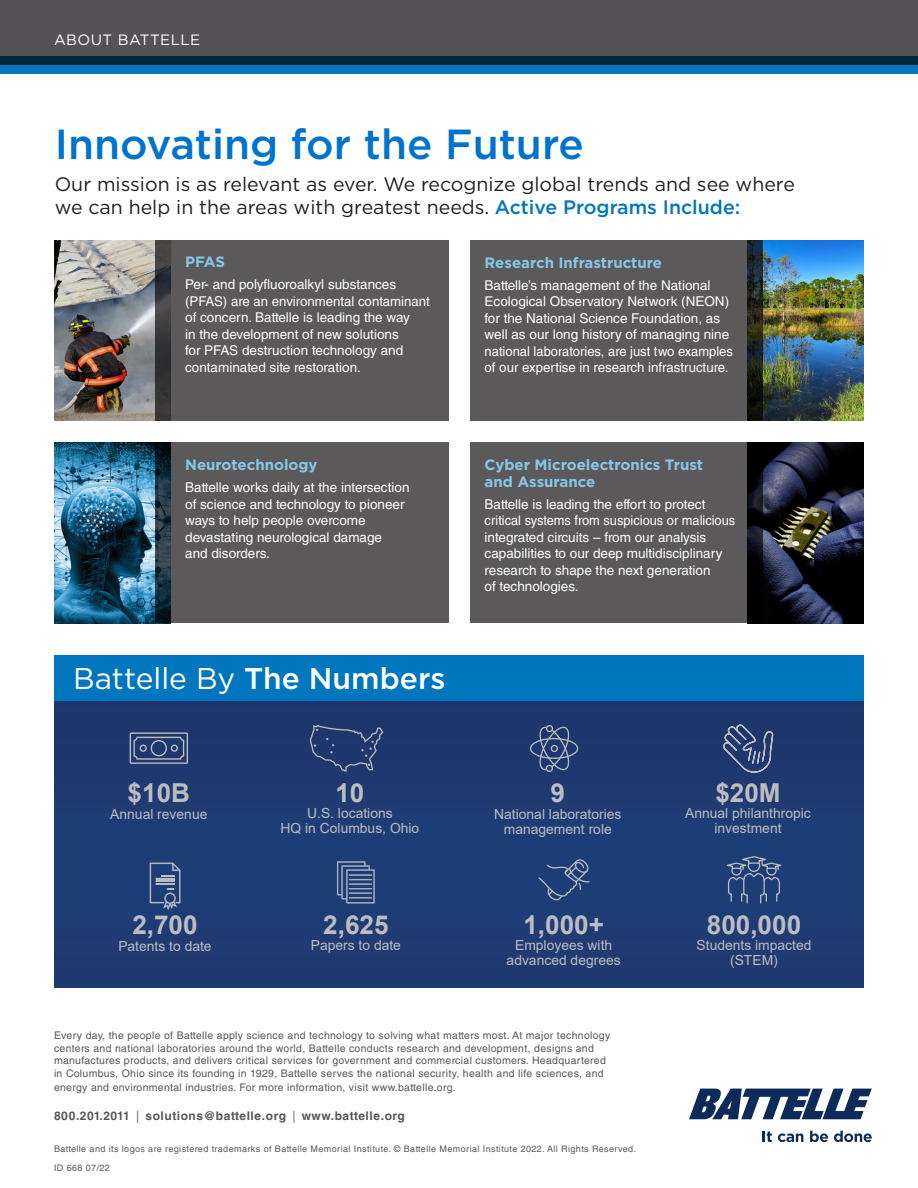
<style>
.page{position:relative;width:918px;height:1188px;background:#fff}
.page>*{position:absolute;margin:0;border:0;box-sizing:border-box;transform-origin:0 0}
.t1{font:500 42px "Gotham";color:#0073ce}
.t2{font:30px "Gotham";color:#fff}
.t3{font:700 26.1px "Arial";color:#bcbdc0}
.t4{font:19.5px "Gotham";color:#231f20}
.t5{font:700 15px "Gotham";color:#86c7e9}
.body_copy{font:15px "Gotham";letter-spacing:.03em;color:#fff}
.t6{font:13.8px/14.7px "Arial";color:#bcbdc0;text-align:center}
.t7{font:13.5px/16.5px "Helvetica LT Std";color:#fff}
.t8{font:13.5px/16.5px "Helvetica LT Std";color:#fff;scale:.96 1}
.t9{font:700 12px "Helvetica LT Std";letter-spacing:.045em;color:#54575a}
.t10{font:10.5px "Helvetica LT Std";letter-spacing:.03em;color:#54575a}
.t11{font:9px "Helvetica LT Std";letter-spacing:.045em;color:#54575a}
.s1{font-weight:500;color:#0076be}
.s2{font-weight:500}
</style>
<div class="page">
<svg style="left:689px;top:1089px;width:183px;height:30px"></svg>
<svg style="left:763px;top:1131px;width:9px;height:11px"></svg>
<svg style="left:778px;top:1133px;width:25px;height:9px"></svg>
<svg style="left:810px;top:1131px;width:18px;height:11px"></svg>
<svg style="left:834px;top:1131px;width:38px;height:11px"></svg>
<div style="left:0;top:0;width:918px;height:65px;background:#545254"></div>
<svg style="left:0;top:56px;width:918px;height:18px;background:#004d7d"></svg>
<img style="left:762px;top:443px;width:102px;height:180px">
<img style="left:763px;top:240px;width:101px;height:181px">
<img style="left:54px;top:240px;width:101px;height:181px">
<img style="left:54px;top:443px;width:101px;height:180px">
<div style="left:155px;top:240px;width:293px;height:181px;background:#5b595a"></div>
<div style="left:470px;top:240px;width:293px;height:181px;background:#5b595a"></div>
<div style="left:470px;top:443px;width:292px;height:180px;background:#5b595a"></div>
<div style="left:155px;top:443px;width:293px;height:180px;background:#5b595a"></div>
<div style="left:54px;top:655px;width:810px;height:47px;background:#0076be"></div>
<div style="left:54px;top:702px;width:810px;height:286px;background:#1d3d76"></div>
<svg style="left:538px;top:859px;width:52px;height:41px"></svg>
<svg style="left:727px;top:856px;width:54px;height:47px"></svg>
<svg style="left:150px;top:863px;width:30px;height:47px"></svg>
<svg style="left:337px;top:861px;width:38px;height:42px"></svg>
<svg style="left:530px;top:725px;width:48px;height:47px"></svg>
<svg style="left:130px;top:732px;width:58px;height:32px"></svg>
<svg style="left:723px;top:725px;width:50px;height:48px"></svg>
<svg style="left:310px;top:725px;width:73px;height:47px"></svg>
<p class="body_copy" style="left:54px;top:30px;width:148px">ABOUT BATTELLE</p>
<p class="t1" style="left:55px;top:116px;width:531px">Innovating for the Future</p>
<p class="t4" style="left:55px;top:171px;width:742px">Our mission is as relevant as ever. We recognize global trends and see where</p>
<p class="t4" style="left:55px;top:195px;width:687px">we can help in the areas with greatest needs. <span class="s1">Active Programs Include:</span></p>
<p class="t5" style="left:185px;top:252px;width:41px">PFAS</p>
<p class="t7" style="left:185px;top:276px;width:212px">Per- and polyfluoroalkyl substances</p>
<p class="t7" style="left:185px;top:293px;width:246px">(PFAS) are an environmental contaminant of concern. Battelle is leading the way<br>in the development of new solutions<br>for PFAS destruction technology and contaminated site restoration.</p>
<p class="t5" style="left:185px;top:455px;width:134px">Neurotechnology</p>
<p class="t7" style="left:185px;top:479px;width:226px">Battelle works daily at the intersection</p>
<p class="t7" style="left:185px;top:496px;width:221px">of science and technology to pioneer ways to help people overcome devastating neurological damage</p>
<p class="t7" style="left:185px;top:545px;width:86px">and disorders.</p>
<p class="t2" style="left:73px;top:659px;width:374px">Battelle By <span class="s2">The Numbers</span></p>
<h3 class="t3" style="left:128px;top:775px;width:64px">$10B</h3>
<p class="t6" style="left:110px;top:807px;width:99px">Annual revenue</p>
<h3 class="t3" style="left:132px;top:907px;width:67px">2,700</h3>
<p class="t6" style="left:118px;top:939px;width:95px">Patents to date</p>
<h3 class="t3" style="left:335px;top:774px;width:31px">10</h3>
<p class="t6" style="left:281px;top:806px;width:140px">U.S. locations<br>HQ in Columbus, Ohio</p>
<h3 class="t3" style="left:323px;top:906px;width:67px">2,625</h3>
<p class="t6" style="left:311px;top:938px;width:92px">Papers to date</p>
<p class="t5" style="left:485px;top:252px;width:179px">Research Infrastructure</p>
<p class="t7" style="left:485px;top:277px;width:227px">Battelle’s management of the National</p>
<p class="t7" style="left:485px;top:293px;width:246px">Ecological Observatory Network (NEON)</p>
<p class="t7" style="left:485px;top:310px;width:237px">for the National Science Foundation, as</p>
<p class="t7" style="left:485px;top:326px;width:246px">well as our long history of managing nine</p>
<p class="t8" style="left:485px;top:343px;width:260px">national laboratories, are just two examples of our expertise in research infrastructure.</p>
<p class="t5" style="left:485px;top:455px;width:220px">Cyber Microelectronics Trust</p>
<p class="t5" style="left:485px;top:471px;width:112px">and Assurance</p>
<p class="t7" style="left:485px;top:496px;width:252px">Battelle is leading the effort to protect critical systems from suspicious or malicious integrated circuits – from our analysis capabilities to our deep multidisciplinary research to shape the next generation</p>
<p class="t7" style="left:485px;top:578px;width:96px">of technologies.</p>
<h3 class="t3" style="left:551px;top:775px;width:16px">9</h3>
<p class="t6" style="left:494px;top:807px;width:129px">National laboratories management role</p>
<h3 class="t3" style="left:523px;top:906px;width:82px">1,000+</h3>
<p class="t6" style="left:507px;top:938px;width:116px">Employees with advanced degrees</p>
<h3 class="t3" style="left:715px;top:774px;width:67px">$20M</h3>
<p class="t6" style="left:685px;top:806px;width:127px">Annual philanthropic investment</p>
<h3 class="t3" style="left:707px;top:906px;width:96px">800,000</h3>
<p class="t6" style="left:697px;top:938px;width:116px">Students impacted (STEM)</p>
<p class="t10" style="left:54px;top:1029px;width:558px">Every day, the people of Battelle apply science and technology to solving what matters most. At major technology</p>
<p class="t10" style="left:54px;top:1042px;width:541px">centers and national laboratories around the world, Battelle conducts research and development, designs and</p>
<p class="t10" style="left:54px;top:1055px;width:553px">manufactures products, and delivers critical services for government and commercial customers. Headquartered</p>
<p class="t10" style="left:54px;top:1067px;width:551px">in Columbus, Ohio since its founding in 1929, Battelle serves the national security, health and life sciences, and</p>
<p class="t10" style="left:54px;top:1082px;width:403px">energy and environmental industries. For more information, visit www.battelle.org.</p>
<p class="t9" style="left:54px;top:1108px;width:77px">800.201.2011</p>
<p class="t9" style="left:146px;top:1108px;width:142px">solutions@battelle.org</p>
<p class="t9" style="left:302px;top:1108px;width:105px">www.battelle.org</p>
<p class="t11" style="left:54px;top:1144px;width:584px">Battelle and its logos are registered trademarks of Battelle Memorial Institute. © Battelle Memorial Institute 2022. All Rights Reserved.</p>
<p class="t11" style="left:54px;top:1163px;width:57px">ID 668 07/22</p>
</div>
